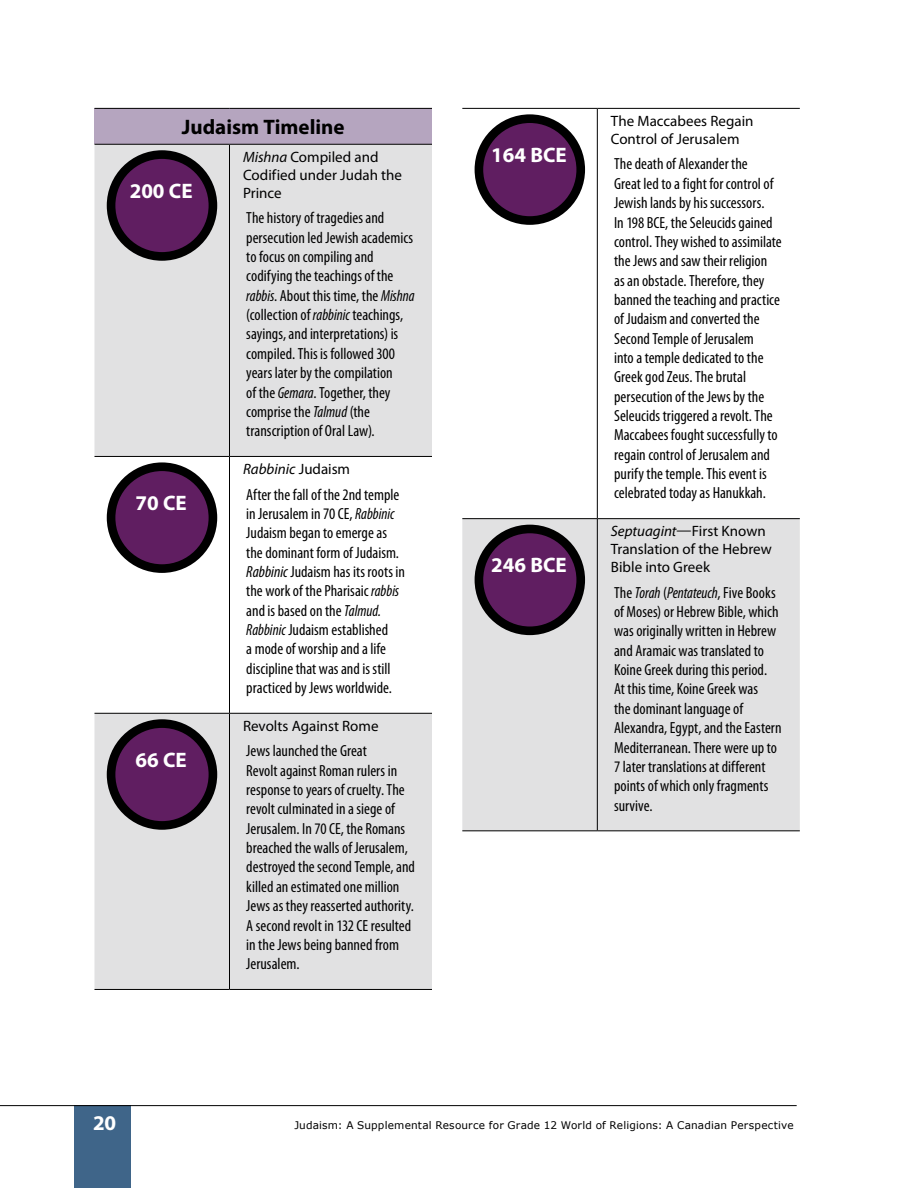
<style>
.page{position:relative;width:918px;height:1188px;background:#fff}
.page>*{position:absolute;margin:0;border:0;box-sizing:border-box;transform-origin:0 0}
.t1{font:700 21px "Myriad Pro";color:#fff}
.t2{font:700 21px "Myriad Pro";letter-spacing:-.005em;color:#000}
.t3{font:condensed 16.2px/19.4px "Myriad Pro";color:#000}
.t4{font:15px/18px "Myriad Pro";color:#000}
.t5{font:italic 15px "Myriad Pro";color:#000}
.t6{font:10.5px "Verdana";letter-spacing:.015em;color:#000}
.s1{font-style:italic}
.s2{font-style:normal}
</style>
<div class="page">
<div style="left:74px;top:1105px;width:56px;height:83px;background:#3f6589"></div>
<hr style="left:0;top:1105px;width:797px;height:1px;background:#000">
<div style="left:94px;top:108px;width:338px;height:36px;background:#b5a5bf"></div>
<svg style="left:94px;top:145px;width:338px;height:844px;fill:#e1e1e2"></svg>
<hr style="left:94px;top:108px;width:136px;height:1px;background:#000">
<hr style="left:230px;top:108px;width:202px;height:1px;background:#000">
<hr style="left:94px;top:144px;width:136px;height:1px;background:#000">
<hr style="left:230px;top:144px;width:202px;height:1px;background:#000">
<hr style="left:229px;top:145px;width:1px;height:311px;background:#000">
<hr style="left:94px;top:456px;width:136px;height:1px;background:#000">
<hr style="left:230px;top:456px;width:202px;height:1px;background:#000">
<hr style="left:229px;top:457px;width:1px;height:256px;background:#000">
<hr style="left:94px;top:713px;width:136px;height:1px;background:#000">
<hr style="left:230px;top:713px;width:202px;height:1px;background:#000">
<hr style="left:229px;top:714px;width:1px;height:275px;background:#000">
<hr style="left:94px;top:989px;width:136px;height:1px;background:#000">
<hr style="left:230px;top:989px;width:202px;height:1px;background:#000">
<div style="left:111px;top:155px;width:102px;height:101px;background:#601e61;border-radius:50%"></div>
<div style="left:107px;top:150px;width:110px;height:111px;border:9px solid #000;border-radius:50%"></div>
<div style="left:111px;top:467px;width:102px;height:102px;background:#601e61;border-radius:50%"></div>
<div style="left:107px;top:462px;width:110px;height:111px;border:9px solid #000;border-radius:50%"></div>
<div style="left:111px;top:724px;width:102px;height:101px;background:#601e61;border-radius:50%"></div>
<div style="left:107px;top:719px;width:110px;height:111px;border:9px solid #000;border-radius:50%"></div>
<div style="left:462px;top:519px;width:338px;height:311px;background:#e1e1e2"></div>
<hr style="left:462px;top:108px;width:135px;height:1px;background:#000">
<hr style="left:597px;top:108px;width:203px;height:1px;background:#000">
<hr style="left:597px;top:109px;width:1px;height:409px;background:#000">
<hr style="left:462px;top:518px;width:135px;height:1px;background:#000">
<hr style="left:597px;top:518px;width:203px;height:1px;background:#000">
<hr style="left:597px;top:519px;width:1px;height:311px;background:#000">
<hr style="left:462px;top:830px;width:135px;height:1px;background:#000">
<hr style="left:597px;top:830px;width:203px;height:1px;background:#000">
<div style="left:479px;top:119px;width:102px;height:102px;background:#601e61;border-radius:50%"></div>
<div style="left:475px;top:114px;width:110px;height:111px;border:9px solid #000;border-radius:50%"></div>
<div style="left:479px;top:529px;width:102px;height:102px;background:#601e61;border-radius:50%"></div>
<div style="left:475px;top:525px;width:110px;height:110px;border:9px solid #000;border-radius:50%"></div>
<p class="t2" style="left:182px;top:113px;width:164px">Judaism Timeline</p>
<p class="t1" style="left:130px;top:177px;width:64px">200 CE</p>
<p class="t1" style="left:136px;top:489px;width:53px">70 CE</p>
<p class="t1" style="left:136px;top:746px;width:53px">66 CE</p>
<p class="t4" style="left:243px;top:147px;width:160px"><span class="s1">Mishna</span> Compiled and<br>Codified under Judah the<br>Prince</p>
<p class="t3" style="left:246px;top:208px;width:170px">The history of tragedies and persecution led Jewish academics to focus on compiling and codifying the teachings of the <span class="s1">rabbis</span>. About this time, the <span class="s1">Mishna </span>(collection of <span class="s1">rabbinic</span> teachings, sayings, and interpretations) is compiled. This is followed 300 years later by the compilation<br>of the <span class="s1">Gemara</span>. Together, they comprise the <span class="s1">Talmud</span> (the transcription of Oral Law).</p>
<p class="t5" style="left:243px;top:459px;width:109px">Rabbinic <span class="s2">Judaism</span></p>
<p class="t3" style="left:246px;top:484px;width:160px">After the fall of the 2nd temple in Jerusalem in 70 CE, <span class="s1">Rabbinic<br></span>Judaism began to emerge as the dominant form of Judaism.<br><span class="s1">Rabbinic</span> Judaism has its roots in the work of the Pharisaic <span class="s1">rabbis </span>and is based on the <span class="s1">Talmud.<br>Rabbinic</span> Judaism established<br>a mode of worship and a life discipline that was and is still practiced by Jews worldwide.</p>
<p class="t4" style="left:243px;top:716px;width:137px">Revolts Against Rome</p>
<p class="t3" style="left:246px;top:741px;width:170px">Jews launched the Great<br>Revolt against Roman rulers in response to years of cruelty. The revolt culminated in a siege of<br>Jerusalem. In 70 CE, the Romans breached the walls of Jerusalem, destroyed the second Temple, and killed an estimated one million<br>Jews as they reasserted authority.<br>A second revolt in 132 CE resulted in the Jews being banned from<br>Jerusalem.</p>
<p class="t1" style="left:491px;top:141px;width:77px">164 BCE</p>
<p class="t1" style="left:491px;top:552px;width:77px">246 BCE</p>
<p class="t4" style="left:611px;top:111px;width:144px">The Maccabees Regain<br>Control of Jerusalem</p>
<p class="t3" style="left:614px;top:154px;width:169px">The death of Alexander the<br>Great led to a fight for control of<br>Jewish lands by his successors.<br>In 198 BCE, the Seleucids gained control. They wished to assimilate the Jews and saw their religion as an obstacle. Therefore, they banned the teaching and practice of Judaism and converted the<br>Second Temple of Jerusalem<br>into a temple dedicated to the<br>Greek god Zeus. The brutal persecution of the Jews by the<br>Seleucids triggered a revolt. The<br>Maccabees fought successfully to regain control of Jerusalem and purify the temple. This event is celebrated today as Hanukkah.</p>
<p class="t4" style="left:611px;top:522px;width:162px"><span class="s1">Septuagint</span>—First Known<br>Translation of the Hebrew<br>Bible into Greek</p>
<p class="t3" style="left:614px;top:583px;width:169px">The <span class="s1">Torah</span> (<span class="s1">Pentateuch</span>, Five Books of Moses) or Hebrew Bible, which was originally written in Hebrew and Aramaic was translated to<br>Koine Greek during this period.<br>At this time, Koine Greek was<br>the dominant language of<br>Alexandra, Egypt, and the Eastern<br>Mediterranean. There were up to<br>7 later translations at different points of which only fragments survive.</p>
<p class="t1" style="left:93px;top:1109px;width:25px">20</p>
<p class="t6" style="left:294px;top:1118px;width:501px">Judaism: A Supplemental Resource for Grade 12 World of Religions: A Canadian Perspective</p>
</div>
